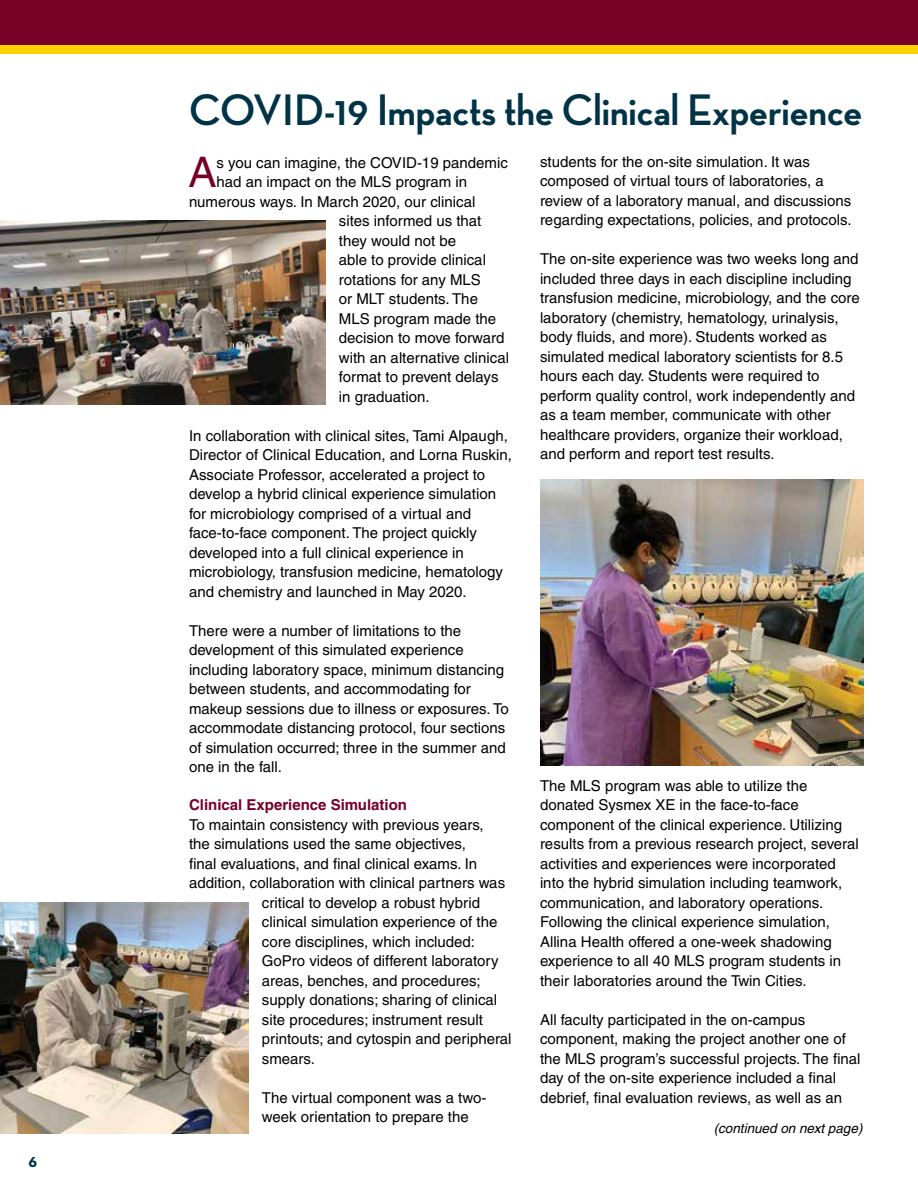
<style>
.page{position:relative;width:918px;height:1188px;background:#fff}
.page>*{position:absolute;margin:0;border:0;box-sizing:border-box;transform-origin:0 0}
.t1{font:700 45px "Neutraface Display";color:#003346}
.t2{font:42.15px "Helvetica";color:#770026}
.t3{font:700 16.5px "Neutraface Text";color:#003346}
.t4{font:15px/19.5px "Helvetica";color:#000}
.t5{font:700 15px "Helvetica";color:#770026}
.t6{font:italic 13.5px "Helvetica";color:#000}
</style>
<div class="page">
<div style="left:0;top:0;width:918px;height:54px;background:#ffd200"></div>
<div style="left:0;top:0;width:918px;height:45px;background:#770026"></div>
<img style="left:0;top:220px;width:325px;height:185px">
<img style="left:0;top:903px;width:248px;height:231px">
<img style="left:540px;top:479px;width:324px;height:286px">
<p class="t3" style="left:28px;top:1151px;width:10px">6</p>
<h1 class="t1" style="left:189px;top:85px;width:675px">COVID-19 Impacts the Clinical Experience</h1>
<h2 class="t2" style="left:188px;top:148px;width:30px">A</h2>
<p class="t4" style="left:217px;top:153px;width:293px">s you can imagine, the COVID-19 pandemic</p>
<p class="t4" style="left:217px;top:172px;width:252px">had an impact on the MLS program in</p>
<p class="t4" style="left:189px;top:192px;width:288px">numerous ways. In March 2020, our clinical</p>
<p class="t4" style="left:339px;top:211px;width:144px">sites informed us that</p>
<p class="t4" style="left:339px;top:231px;width:119px">they would not be</p>
<p class="t4" style="left:339px;top:250px;width:149px">able to provide clinical</p>
<p class="t4" style="left:339px;top:270px;width:143px">rotations for any MLS</p>
<p class="t4" style="left:339px;top:289px;width:141px">or MLT students. The</p>
<p class="t4" style="left:339px;top:309px;width:159px">MLS program made the</p>
<p class="t4" style="left:339px;top:328px;width:167px">decision to move forward</p>
<p class="t4" style="left:339px;top:348px;width:172px">with an alternative clinical</p>
<p class="t4" style="left:339px;top:367px;width:161px">format to prevent delays</p>
<p class="t4" style="left:339px;top:387px;width:92px">in graduation.</p>
<p class="t4" style="left:189px;top:426px;width:324px">In collaboration with clinical sites, Tami Alpaugh, Director of Clinical Education, and Lorna Ruskin, Associate Professor, accelerated a project to develop a hybrid clinical experience simulation for microbiology comprised of a virtual and face-to-face component. The project quickly developed into a full clinical experience in microbiology, transfusion medicine, hematology and chemistry and launched in May 2020.</p>
<p class="t4" style="left:189px;top:621px;width:321px">There were a number of limitations to the development of this simulated experience including laboratory space, minimum distancing between students, and accommodating for makeup sessions due to illness or exposures. To accommodate distancing protocol, four sections of simulation occurred; three in the summer and one in the fall.</p>
<p class="t5" style="left:189px;top:796px;width:220px">Clinical Experience Simulation</p>
<p class="t4" style="left:189px;top:815px;width:296px">To maintain consistency with previous years,</p>
<p class="t4" style="left:189px;top:834px;width:278px">the simulations used the same objectives,</p>
<p class="t4" style="left:189px;top:854px;width:290px">final evaluations, and final clinical exams. In</p>
<p class="t4" style="left:189px;top:873px;width:318px">addition, collaboration with clinical partners was</p>
<p class="t4" style="left:262px;top:893px;width:220px">critical to develop a robust hybrid</p>
<p class="t4" style="left:262px;top:912px;width:237px">clinical simulation experience of the</p>
<p class="t4" style="left:262px;top:932px;width:215px">core disciplines, which included:</p>
<p class="t4" style="left:262px;top:951px;width:238px">GoPro videos of different laboratory</p>
<p class="t4" style="left:262px;top:971px;width:220px">areas, benches, and procedures;</p>
<p class="t4" style="left:262px;top:990px;width:237px">supply donations; sharing of clinical</p>
<p class="t4" style="left:262px;top:1010px;width:223px">site procedures; instrument result</p>
<p class="t4" style="left:262px;top:1029px;width:251px">printouts; and cytospin and peripheral</p>
<p class="t4" style="left:262px;top:1049px;width:55px">smears.</p>
<p class="t4" style="left:262px;top:1088px;width:226px">The virtual component was a two&shy;week orientation to prepare the</p>
<p class="t4" style="left:540px;top:152px;width:313px">students for the on-site simulation. It was composed of virtual tours of laboratories, a review of a laboratory manual, and discussions regarding expectations, policies, and protocols.</p>
<p class="t4" style="left:540px;top:249px;width:321px">The on-site experience was two weeks long and included three days in each discipline including transfusion medicine, microbiology, and the core laboratory (chemistry, hematology, urinalysis, body fluids, and more). Students worked as simulated medical laboratory scientists for 8.5 hours each day. Students were required to perform quality control, work independently and as a team member, communicate with other healthcare providers, organize their workload, and perform and report test results.</p>
<p class="t4" style="left:540px;top:776px;width:320px">The MLS program was able to utilize the donated Sysmex XE in the face-to-face component of the clinical experience. Utilizing results from a previous research project, several activities and experiences were incorporated into the hybrid simulation including teamwork, communication, and laboratory operations.<br>Following the clinical experience simulation, Allina Health offered a one-week shadowing experience to all 40 MLS program students in their laboratories around the Twin Cities.</p>
<p class="t4" style="left:540px;top:1010px;width:322px">All faculty participated in the on-campus component, making the project another one of the MLS program’s successful projects. The final day of the on-site experience included a final debrief, final evaluation reviews, as well as an</p>
<p class="t6" style="left:714px;top:1120px;width:150px">(continued on next page)</p>
</div>
